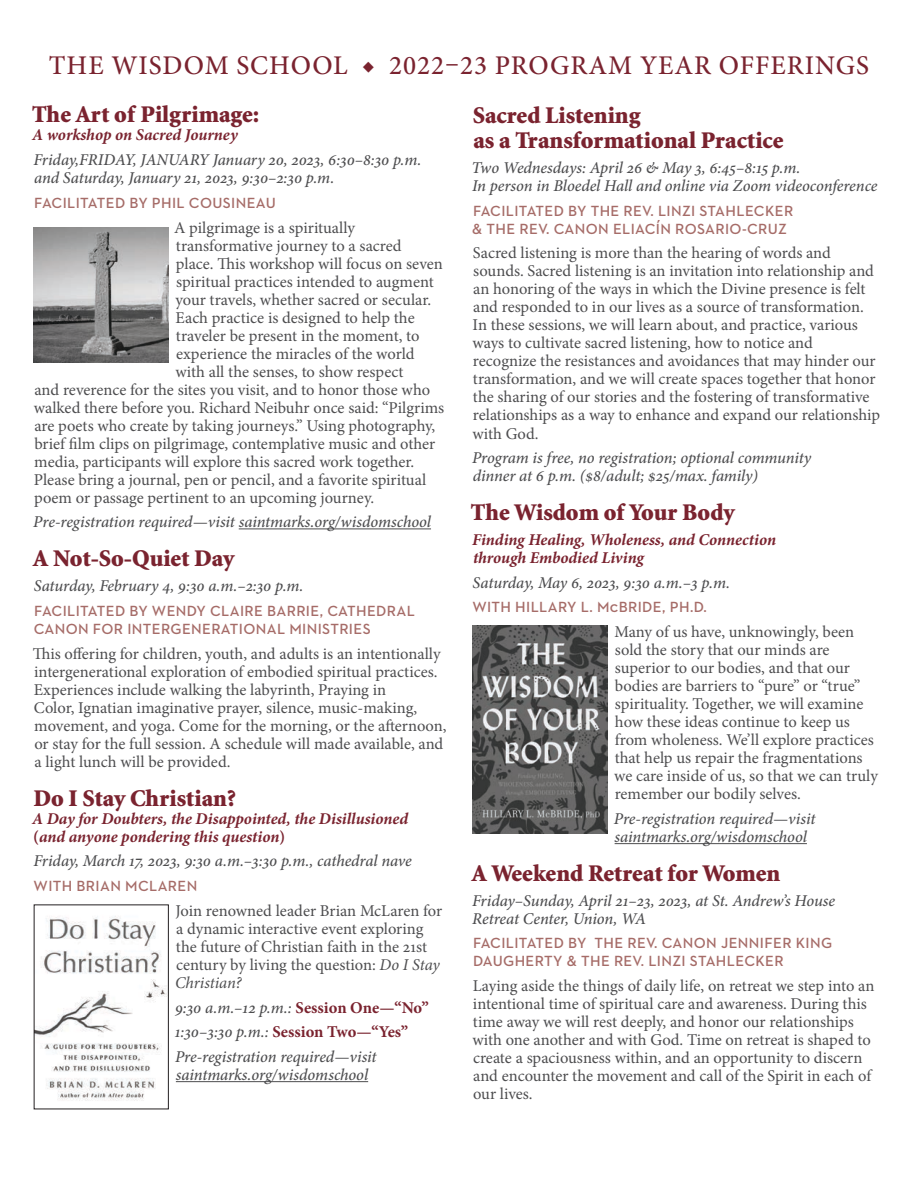
<style>
.page{position:relative;width:918px;height:1188px;background:#fff}
.page>*{position:absolute;margin:0;border:0;box-sizing:border-box;transform-origin:0 0}
.t1{font:500 27px "Minion Pro";letter-spacing:.035em;color:#7a232f}
.t2{font:900 24px/25.5px "Minion Std";color:#7a232f}
.t3{font:16.5px/18px "Minion Pro";letter-spacing:-.005em;color:#4d4d4f}
.t4{font:italic 500 16.5px/18px "Minion Pro";letter-spacing:-.005em;color:#4d4d4f}
.t5{font:italic 700 16.5px/18px "Minion Pro";letter-spacing:-.005em;color:#7a232f}
.t6{font:600 15px/18px "Neutraface 2 Text";letter-spacing:.025em;color:#a66c68}
.s1{font-style:normal}
.s2{font-style:italic}
.s3{font-weight:700;font-style:normal;color:#7a232f}
</style>
<div class="page">
<hr style="left:615px;top:843px;width:192px;height:1px;background:#4d4d4f">
<hr style="left:239px;top:528px;width:192px;height:1px;background:#4d4d4f">
<hr style="left:176px;top:1081px;width:192px;height:1px;background:#4d4d4f">
<img style="left:34px;top:228px;width:135px;height:135px">
<img style="left:36px;top:916px;width:131px;height:185px">
<div style="left:34px;top:904px;width:135px;height:205px;border:1px solid #231f20"></div>
<img style="left:472px;top:625px;width:135px;height:209px">
<p class="t1" style="left:49px;top:47px;width:822px">THE WISDOM SCHOOL ◆ 2022–23 PROGRAM YEAR OFFERINGS</p>
<h2 class="t2" style="left:32px;top:103px;width:228px">The Art of Pilgrimage:</h2>
<p class="t5" style="left:32px;top:126px;width:207px">A workshop on Sacred Journey</p>
<p class="t4" style="left:33px;top:151px;width:390px">Friday,FRIDAY, JANUARY January 20, 2023, 6:30–8:30 p.m. and Saturday, January 21, 2023, 9:30–2:30 p.m.</p>
<p class="t6" style="left:34px;top:193px;width:243px">FACILITATED BY PHIL COUSINEAU</p>
<p class="t3" style="left:174px;top:218px;width:183px">A pilgrimage is a spiritually</p>
<p class="t3" style="left:176px;top:236px;width:227px">transformative journey to a sacred</p>
<p class="t3" style="left:176px;top:254px;width:269px">place. This workshop will focus on seven</p>
<p class="t3" style="left:176px;top:272px;width:259px">spiritual practices intended to augment</p>
<p class="t3" style="left:175px;top:290px;width:257px">your travels, whether sacred or secular.</p>
<p class="t3" style="left:176px;top:308px;width:241px">Each practice is designed to help the</p>
<p class="t3" style="left:176px;top:326px;width:245px">traveler be present in the moment, to</p>
<p class="t3" style="left:176px;top:344px;width:240px">experience the miracles of the world</p>
<p class="t3" style="left:175px;top:362px;width:230px">with all the senses, to show respect</p>
<p class="t3" style="left:35px;top:380px;width:397px">and reverence for the sites you visit, and to honor those who</p>
<p class="t3" style="left:34px;top:398px;width:412px">walked there before you. Richard Neibuhr once said: “Pilgrims</p>
<p class="t3" style="left:35px;top:416px;width:402px">are poets who create by taking journeys.” Using photography,</p>
<p class="t3" style="left:34px;top:434px;width:403px">brief film clips on pilgrimage, contemplative music and other</p>
<p class="t3" style="left:34px;top:452px;width:382px">media, participants will explore this sacred work together.</p>
<p class="t3" style="left:34px;top:470px;width:394px">Please bring a journal, pen or pencil, and a favorite spiritual</p>
<p class="t3" style="left:34px;top:488px;width:341px">poem or passage pertinent to an upcoming journey.</p>
<p class="t4" style="left:33px;top:513px;width:399px">Pre-registration required—visit saintmarks.org/wisdomschool</p>
<h2 class="t2" style="left:33px;top:547px;width:203px">A Not-So-Quiet Day</h2>
<p class="t4" style="left:34px;top:577px;width:271px">Saturday, February 4, 9:30 a.m.–2:30 p.m.</p>
<p class="t6" style="left:34px;top:601px;width:383px">FACILITATED BY WENDY CLAIRE BARRIE, CATHEDRAL<br>CANON FOR INTERGENERATIONAL MINISTRIES</p>
<p class="t3" style="left:33px;top:644px;width:415px">This offering for children, youth, and adults is an intentionally intergenerational exploration of embodied spiritual practices.<br>Experiences include walking the labyrinth, Praying in<br>Color, Ignatian imaginative prayer, silence, music-making, movement, and yoga. Come for the morning, or the afternoon, or stay for the full session. A schedule will made available, and a light lunch will be provided.</p>
<h2 class="t2" style="left:33px;top:786px;width:204px">Do I Stay Christian?</h2>
<p class="t5" style="left:32px;top:809px;width:378px">A Day for Doubters, the Disappointed, the Disillusioned <span class="s1">(</span>and anyone pondering this question<span class="s1">)</span></p>
<p class="t4" style="left:33px;top:852px;width:380px">Friday, March 17, 2023, 9:30 a.m.–3:30 p.m., cathedral nave</p>
<p class="t6" style="left:34px;top:877px;width:165px">WITH BRIAN MCLAREN</p>
<p class="t3" style="left:175px;top:902px;width:269px">Join renowned leader Brian McLaren for a dynamic interactive event exploring the future of Christian faith in the 21st century by living the question: <span class="s2">Do I Stay Christian?</span></p>
<p class="t4" style="left:175px;top:995px;width:255px;line-height:24.8px">9:30 a.m.–12 p.m.: <span class="s3">Session One—“No”<br></span>1:30–3:30 p.m.: <span class="s3">Session Two—“Yes”<br></span>Pre-registration required—visit</p>
<p class="t4" style="left:176px;top:1066px;width:194px">saintmarks.org/wisdomschool</p>
<p class="t2" style="left:473px;top:103px;width:312px">Sacred Listening<br>as a Transformational Practice</p>
<p class="t4" style="left:472px;top:159px;width:408px">Two Wednesdays: April 26 &amp; May 3, 6:45–8:15 p.m.<br>In person in Bloedel Hall and online via Zoom videoconference</p>
<p class="t6" style="left:472px;top:201px;width:323px">FACILITATED BY THE REV. LINZI STAHLECKER &amp; THE REV. CANON ELIACÍN ROSARIO-CRUZ</p>
<p class="t3" style="left:472px;top:244px;width:409px">Sacred listening is more than the hearing of words and sounds. Sacred listening is an invitation into relationship and an honoring of the ways in which the Divine presence is felt and responded to in our lives as a source of transformation.<br>In these sessions, we will learn about, and practice, various ways to cultivate sacred listening, how to notice and recognize the resistances and avoidances that may hinder our transformation, and we will create spaces together that honor the sharing of our stories and the fostering of transformative relationships as a way to enhance and expand our relationship with God.</p>
<p class="t4" style="left:472px;top:449px;width:341px">Program is free, no registration; optional community dinner at 6 p.m. ($8/adult; $25/max. family)</p>
<p class="t2" style="left:471px;top:501px;width:265px">The Wisdom of Your Body</p>
<p class="t5" style="left:472px;top:530px;width:305px">Finding Healing, Wholeness, and Connection through Embodied Living</p>
<p class="t4" style="left:473px;top:573px;width:259px">Saturday, May 6, 2023, 9:30 a.m.–3 p.m.</p>
<p class="t6" style="left:472px;top:598px;width:236px">WITH HILLARY L. McBRIDE, PH.D.</p>
<p class="t3" style="left:614px;top:623px;width:265px">Many of us have, unknowingly, been sold the story that our minds are superior to our bodies, and that our bodies are barriers to “pure” or “true” spirituality. Together, we will examine how these ideas continue to keep us from wholeness. We’ll explore practices that help us repair the fragmentations we care inside of us, so that we can truly remember our bodily selves.</p>
<p class="t4" style="left:614px;top:810px;width:202px">Pre-registration required—visit saintmarks.org/wisdomschool</p>
<p class="t2" style="left:472px;top:861px;width:310px">A Weekend Retreat for Women</p>
<p class="t4" style="left:472px;top:891px;width:365px">Friday–Sunday, April 21–23, 2023, at St. Andrew’s House<br>Retreat Center, Union, WA</p>
<p class="t6" style="left:473px;top:934px;width:361px">FACILITATED BY THE REV. CANON JENNIFER KING<br>DAUGHERTY &amp; THE REV. LINZI STAHLECKER</p>
<p class="t3" style="left:472px;top:977px;width:403px">Laying aside the things of daily life, on retreat we step into an intentional time of spiritual care and awareness. During this time away we will rest deeply, and honor our relationships with one another and with God. Time on retreat is shaped to create a spaciousness within, and an opportunity to discern and encounter the movement and call of the Spirit in each of our lives.</p>
</div>
